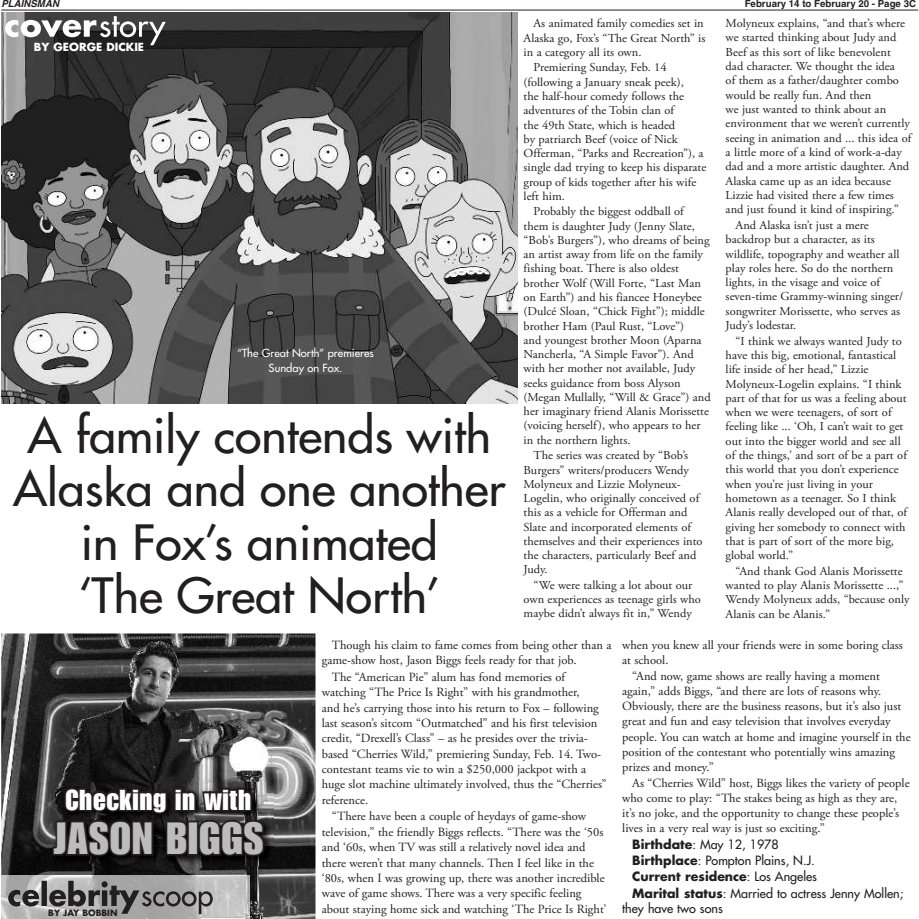
<style>
.page{position:relative;width:919px;height:919px;background:#fff}
.page>*{position:absolute;margin:0;border:0;box-sizing:border-box;transform-origin:0 0}
.t1{font:500 47.25px/53.2px "Futura Std";color:#231f20;text-align:center}
.t2{font:44.12px "Impact LT Std";letter-spacing:.025em;color:#bcbcbc}
.t3{font:28.25px "Impact LT Std";letter-spacing:.025em;color:#fff}
.t4{font:12.5px/15.4px "Adobe Garamond Pro";color:#231f20}
.t5{font:500 12.5px/16.2px "Futura Std";color:#231f20}
.t6{font:12.12px/14.2px "Adobe Garamond Pro";color:#231f20}
.t7{font:500 10.88px/14.5px "Futura Std";color:#fff;text-align:center}
.t8{font:700 10.88px "Futura Std";color:#fff}
.t9{font:700 9.75px "Helvetica";color:#231f20}
.t10{font:italic 700 9.75px "Helvetica";color:#231f20}
.t11{font:700 8.5px "Futura Std";color:#231f20}
.s1{font-weight:700}
</style>
<div class="page">
<hr style="left:1px;top:10px;width:916px;height:1px;background:#231f20">
<img style="left:1px;top:633px;width:314px;height:285px">
<img style="left:1px;top:874px;width:248px;height:44px">
<svg style="left:8px;top:880px;width:205px;height:33px;background:#898888"></svg>
<img style="left:48px;top:782px;width:226px;height:83px">
<svg style="left:51px;top:785px;width:215px;height:72px;background:#201e1f"></svg>
<img style="left:1px;top:13px;width:516px;height:390px">
<svg style="left:5px;top:16px;width:161px;height:29px"></svg>
<p class="t10" style="left:1px;top:-2px;width:61px">PLAINSMAN</p>
<p class="t9" style="left:744px;top:0;width:173px">February 14 to February 20 - Page 3C</p>
<p class="t8" style="left:34px;top:41px;width:112px">BY GEORGE DICKIE</p>
<p class="t7" style="left:237px;top:347px;width:138px">“The Great North” premieres<br>Sunday on Fox.</p>
<h1 class="t1" style="left:13px;top:411px;width:493px">A family contends with<br>Alaska and one another in Fox’s animated<br>‘The Great North’</h1>
<p class="t6" style="left:523px;top:17px;width:183px;text-indent:10px">As animated family comedies set in<br>Alaska go, Fox’s “The Great North” is in a category all its own.</p>
<p class="t6" style="left:523px;top:61px;width:184px;text-indent:10px">Premiering Sunday, Feb. 14 (following a January sneak peek),<br>the half-hour comedy follows the adventures of the Tobin clan of<br>the 49th State, which is headed<br>by patriarch Beef (voice of Nick<br>Offerman, “Parks and Recreation”), a single dad trying to keep his disparate group of kids together after his wife left him.</p>
<p class="t6" style="left:523px;top:205px;width:188px;text-indent:10px">Probably the biggest oddball of them is daughter Judy (Jenny Slate, “Bob’s Burgers”), who dreams of being an artist away from life on the family fishing boat. There is also oldest brother Wolf (Will Forte, “Last Man on Earth”) and his fiancee Honeybee (Dulcé Sloan, “Chick Fight”); middle brother Ham (Paul Rust, “Love”)<br>and youngest brother Moon (Aparna Nancherla, “A Simple Favor”). And with her mother not available, Judy seeks guidance from boss Alyson (Megan Mullally, “Will &amp; Grace”) and her imaginary friend Alanis Morissette (voicing herself), who appears to her in the northern lights.</p>
<p class="t6" style="left:523px;top:449px;width:180px;text-indent:10px">The series was created by “Bob’s<br>Burgers” writers/producers Wendy<br>Molyneux and Lizzie Molyneux-<br>Logelin, who originally conceived of this as a vehicle for Offerman and<br>Slate and incorporated elements of themselves and their experiences into the characters, particularly Beef and<br>Judy.</p>
<p class="t6" style="left:523px;top:578px;width:179px;text-indent:10px">“We were talking a lot about our own experiences as teenage girls who maybe didn’t always fit in,” Wendy</p>
<p class="t6" style="left:725px;top:17px;width:181px">Molyneux explains, “and that’s where</p>
<p class="t6" style="left:725px;top:32px;width:172px">we started thinking about Judy and</p>
<p class="t6" style="left:725px;top:46px;width:166px">Beef as this sort of like benevolent</p>
<p class="t6" style="left:725px;top:60px;width:171px">dad character. We thought the idea</p>
<p class="t6" style="left:725px;top:74px;width:175px">of them as a father/daughter combo</p>
<p class="t6" style="left:725px;top:89px;width:147px">would be really fun. And then</p>
<p class="t6" style="left:725px;top:103px;width:162px">we just wanted to think about an</p>
<p class="t6" style="left:725px;top:117px;width:186px">environment that we weren’t currently</p>
<p class="t6" style="left:725px;top:132px;width:187px">seeing in animation and ... this idea of</p>
<p class="t6" style="left:725px;top:146px;width:177px">a little more of a kind of work-a-day</p>
<p class="t6" style="left:725px;top:160px;width:185px">dad and a more artistic daughter. And</p>
<p class="t6" style="left:725px;top:174px;width:167px">Alaska came up as an idea because</p>
<p class="t6" style="left:725px;top:189px;width:170px">Lizzie had visited there a few times</p>
<p class="t6" style="left:725px;top:203px;width:175px">and just found it kind of inspiring.”</p>
<p class="t6" style="left:735px;top:219px;width:135px">And Alaska isn’t just a mere</p>
<p class="t6" style="left:725px;top:233px;width:179px">backdrop but a character, as its wildlife, topography and weather all play roles here. So do the northern lights, in the visage and voice of seven-time Grammy-winning singer/ songwriter Morissette, who serves as<br>Judy’s lodestar.</p>
<p class="t6" style="left:725px;top:334px;width:183px;text-indent:10px">“I think we always wanted Judy to have this big, emotional, fantastical life inside of her head,” Lizzie Molyneux-Logelin explains. “I think part of that for us was a feeling about when we were teenagers, of sort of feeling like ... ‘Oh, I can’t wait to get out into the bigger world and see all of the things,’ and sort of be a part of this world that you don’t experience when you’re just living in your hometown as a teenager. So I think Alanis really developed out of that, of giving her somebody to connect with that is part of sort of the more big, global world.”</p>
<p class="t6" style="left:725px;top:564px;width:185px;text-indent:10px">“And thank God Alanis Morissette wanted to play Alanis Morissette ...,”<br>Wendy Molyneux adds, “because only<br>Alanis can be Alanis.”</p>
<h3 class="t3" style="left:65px;top:788px;width:187px">Checking in with</h3>
<h2 class="t2" style="left:53px;top:821px;width:211px">JASON BIGGS</h2>
<p class="t11" style="left:48px;top:908px;width:71px">BY JAY BOBBIN</p>
<p class="t4" style="left:321px;top:638px;width:291px;text-indent:10px">Though his claim to fame comes from being other than a game-show host, Jason Biggs feels ready for that job.</p>
<p class="t4" style="left:321px;top:670px;width:286px;text-indent:10px">The “American Pie” alum has fond memories of watching “The Price Is Right” with his grandmother,<br>and he’s carrying those into his return to Fox – following last season’s sitcom “Outmatched” and his first television credit, “Drexell’s Class” – as he presides over the trivia&shy;based “Cherries Wild,” premiering Sunday, Feb. 14. Two&shy;contestant teams vie to win a $250,000 jackpot with a huge slot machine ultimately involved, thus the “Cherries” reference.</p>
<p class="t4" style="left:321px;top:809px;width:286px;text-indent:10px">“There have been a couple of heydays of game-show television,” the friendly Biggs reflects. “There was the ‘50s and ‘60s, when TV was still a relatively novel idea and there weren’t that many channels. Then I feel like in the ‘80s, when I was growing up, there was another incredible wave of game shows. There was a very specific feeling about staying home sick and watching ‘The Price Is Right’</p>
<p class="t4" style="left:622px;top:638px;width:282px;line-height:15px">when you knew all your friends were in some boring class at school.</p>
<p class="t4" style="left:622px;top:669px;width:290px;line-height:15px;text-indent:10px">“And now, game shows are really having a moment again,” adds Biggs, “and there are lots of reasons why.<br>Obviously, there are the business reasons, but it’s also just great and fun and easy television that involves everyday people. You can watch at home and imagine yourself in the position of the contestant who potentially wins amazing prizes and money.”</p>
<p class="t4" style="left:622px;top:776px;width:289px;line-height:15px;text-indent:10px">As “Cherries Wild” host, Biggs likes the variety of people who come to play: “The stakes being as high as they are, it’s no joke, and the opportunity to change these people’s lives in a very real way is just so exciting.”</p>
<p class="t5" style="left:632px;top:836px;width:272px"><span class="s1">Birthdate</span>: May 12, 1978<br><span class="s1">Birthplace</span>: Pompton Plains, N.J.<br><span class="s1">Current residence</span>: Los Angeles<br><span class="s1">Marital status</span>: Married to actress Jenny Mollen;</p>
<p class="t5" style="left:622px;top:900px;width:102px">they have two sons</p>
</div>
